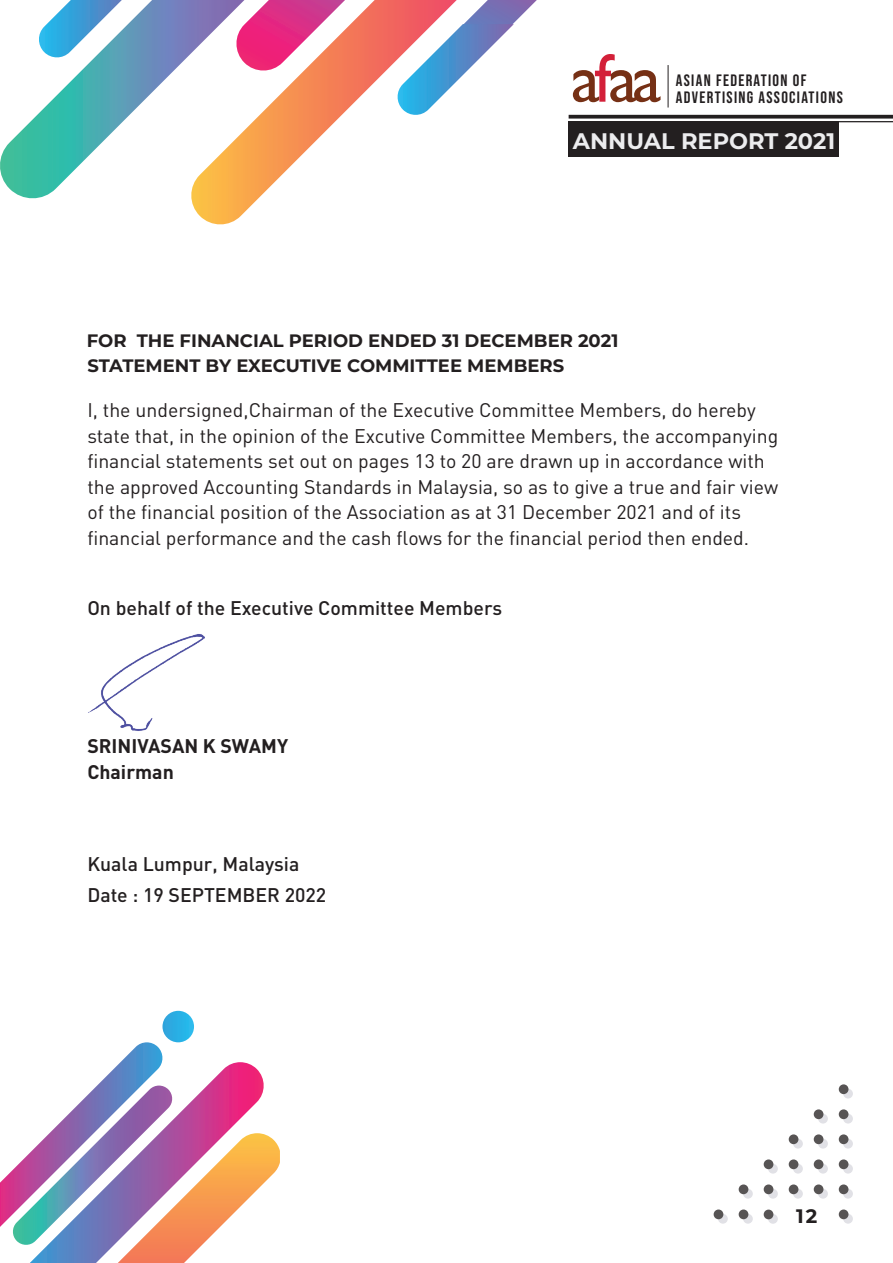
<style>
.page{position:relative;width:893px;height:1263px;background:#fff}
.page>*{position:absolute;margin:0;border:0;box-sizing:border-box;transform-origin:0 0}
.t1{font:700 22.5px "Montserrat";color:#ececee}
.t2{font:19.5px/25.5px "DIN";color:#231f20}
.t3{font:500 19.5px/31.5px "DIN";color:#231f20}
.t4{font:700 19.5px/25.5px "DIN";color:#231f20}
.t5{font:700 19.5px "Montserrat";color:#231f20}
.t6{font:700 18px "Montserrat";color:#231f20}
.t7{font:16.5px/16.5px "Bebas Neue";letter-spacing:.08em;color:#231f20}
</style>
<div class="page">
<svg style="left:573px;top:54px;width:87px;height:48px"></svg>
<hr style="left:668px;top:65px;width:1px;height:43px;background:#231f20">
<svg style="left:0;top:0;width:188px;height:199px"></svg>
<svg style="left:37px;top:0;width:118px;height:59px"></svg>
<svg style="left:188px;top:0;width:208px;height:225px"></svg>
<svg style="left:234px;top:0;width:144px;height:73px"></svg>
<svg style="left:569px;top:115px;width:324px;height:4px"></svg>
<hr style="left:569px;top:121px;width:324px;height:1px;background:#231f20">
<div style="left:843px;top:1089px;width:10px;height:9px;background:#e1e1e6;border-radius:50%"></div>
<div style="left:818px;top:1114px;width:10px;height:9px;background:#e1e1e6;border-radius:50%"></div>
<div style="left:843px;top:1114px;width:10px;height:9px;background:#e1e1e6;border-radius:50%"></div>
<div style="left:793px;top:1139px;width:10px;height:9px;background:#e1e1e6;border-radius:50%"></div>
<div style="left:818px;top:1139px;width:10px;height:9px;background:#e1e1e6;border-radius:50%"></div>
<div style="left:843px;top:1139px;width:10px;height:9px;background:#e1e1e6;border-radius:50%"></div>
<svg style="left:768px;top:1164px;width:10px;height:9px"></svg>
<svg style="left:768px;top:1189px;width:10px;height:9px"></svg>
<svg style="left:768px;top:1214px;width:10px;height:10px"></svg>
<svg style="left:793px;top:1164px;width:10px;height:9px"></svg>
<svg style="left:793px;top:1189px;width:10px;height:9px"></svg>
<div style="left:818px;top:1164px;width:10px;height:9px;background:#e1e1e6;border-radius:50%"></div>
<svg style="left:818px;top:1189px;width:10px;height:9px"></svg>
<div style="left:843px;top:1164px;width:10px;height:9px;background:#e1e1e6;border-radius:50%"></div>
<svg style="left:743px;top:1189px;width:10px;height:9px"></svg>
<div style="left:843px;top:1189px;width:10px;height:9px;background:#e1e1e6;border-radius:50%"></div>
<svg style="left:718px;top:1214px;width:10px;height:10px"></svg>
<svg style="left:743px;top:1214px;width:10px;height:10px"></svg>
<svg style="left:843px;top:1214px;width:10px;height:10px"></svg>
<div style="left:839px;top:1084px;width:9px;height:10px;background:#575454;border-radius:50%"></div>
<div style="left:814px;top:1109px;width:9px;height:10px;background:#575454;border-radius:50%"></div>
<div style="left:839px;top:1109px;width:9px;height:10px;background:#575454;border-radius:50%"></div>
<div style="left:789px;top:1134px;width:9px;height:10px;background:#575454;border-radius:50%"></div>
<div style="left:814px;top:1134px;width:9px;height:10px;background:#575454;border-radius:50%"></div>
<div style="left:839px;top:1134px;width:9px;height:10px;background:#575454;border-radius:50%"></div>
<div style="left:764px;top:1159px;width:9px;height:10px;background:#575454;border-radius:50%"></div>
<div style="left:764px;top:1184px;width:9px;height:10px;background:#575454;border-radius:50%"></div>
<div style="left:764px;top:1209px;width:9px;height:10px;background:#575454;border-radius:50%"></div>
<div style="left:789px;top:1159px;width:9px;height:10px;background:#575454;border-radius:50%"></div>
<div style="left:789px;top:1184px;width:9px;height:10px;background:#575454;border-radius:50%"></div>
<div style="left:814px;top:1159px;width:9px;height:10px;background:#575454;border-radius:50%"></div>
<div style="left:814px;top:1184px;width:9px;height:10px;background:#575454;border-radius:50%"></div>
<div style="left:839px;top:1159px;width:9px;height:10px;background:#575454;border-radius:50%"></div>
<div style="left:739px;top:1184px;width:9px;height:10px;background:#575454;border-radius:50%"></div>
<div style="left:839px;top:1184px;width:9px;height:10px;background:#575454;border-radius:50%"></div>
<div style="left:714px;top:1209px;width:9px;height:10px;background:#575454;border-radius:50%"></div>
<div style="left:739px;top:1209px;width:9px;height:10px;background:#575454;border-radius:50%"></div>
<div style="left:839px;top:1209px;width:9px;height:10px;background:#575454;border-radius:50%"></div>
<svg style="left:0;top:1011px;width:280px;height:252px"></svg>
<div style="left:569px;top:122px;width:270px;height:35px;background:#231f20"></div>
<svg style="left:396px;top:0;width:141px;height:115px"></svg>
<img style="left:88px;top:634px;width:116px;height:97px">
<p class="t7" style="left:676px;top:72px;width:168px">ASIAN FEDERATION OF<br>ADVERTISING ASSOCIATIONS</p>
<p class="t1" style="left:573px;top:124px;width:264px">ANNUAL REPORT 2021</p>
<p class="t6" style="left:87px;top:327px;width:26px">FOR</p>
<p class="t6" style="left:137px;top:327px;width:14px">THE</p>
<p class="t6" style="left:180px;top:327px;width:13px">FINANCIA</p>
<p class="t6" style="left:273px;top:327px;width:29px">L PERIOD</p>
<p class="t6" style="left:368px;top:327px;width:15px">ENDED</p>
<p class="t6" style="left:442px;top:327px;width:38px">31 DECEMBER</p>
<p class="t6" style="left:578px;top:327px;width:42px">2021</p>
<p class="t6" style="left:87px;top:353px;width:477px">STATEMENT BY EXECUTIVE COMMITTEE MEMBERS</p>
<p class="t2" style="left:87px;top:397px;width:692px">I, the undersigned,Chairman of the Executive Committee Members, do hereby state that, in the opinion of the Excutive Committee Members, the accompanying financial statements set out on pages 13 to 20 are drawn up in accordance with the approved Accounting Standards in Malaysia, so as to give a true and fair view of the financial position of the Association as at 31 December 2021 and of its financial performance and the cash flows for the financial period then ended.</p>
<p class="t3" style="left:87px;top:592px;width:416px">On behalf of the Executive Committee Members</p>
<p class="t4" style="left:87px;top:733px;width:202px">SRINIVASAN K SWAMY<br>Chairman</p>
<p class="t3" style="left:87px;top:847px;width:240px">Kuala Lumpur, Malaysia<br>Date : 19 septemb er 2022</p>
<p class="t5" style="left:796px;top:1202px;width:23px">12</p>
</div>
